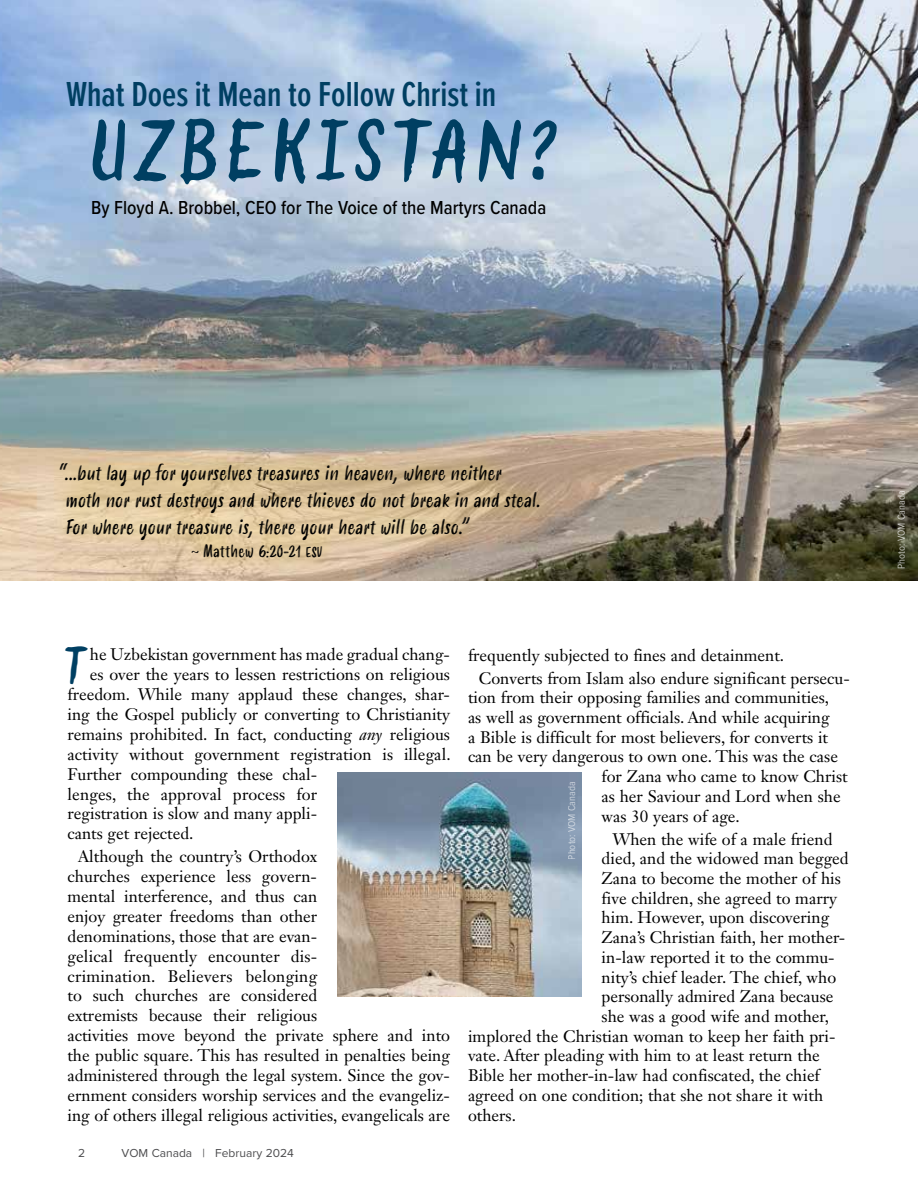
<style>
.page{position:relative;width:918px;height:1188px;background:#fff}
.page>*{position:absolute;margin:0;border:0;box-sizing:border-box;transform-origin:0 0}
.t1{font:84px "Lullabies Text";color:#003f62}
.t2{font:49.8px "Lullabies Text";color:#003f62}
.t3{font:600 36px "Proxima Nova Ex Cn";color:#003f62}
.t4{font:italic 19.5px/27px "Smoothy";letter-spacing:.01em;color:#000}
.t5{font:500 19.5px "Proxima Nova Cond";color:#000}
.t6{font:16.5px/19.8px "Janson Text LT Std";color:#000}
.t7{font:16.5px "Smoothy";letter-spacing:.015em;color:#000}
.t8{font:12px "Proxima Nova";color:#4d4d4f}
.t9{font:10.5px "Proxima Nova Cond";color:#fff}
.s1{font-size:13.5px}
.s2{font-style:italic}
</style>
<div class="page">
<img style="left:0;top:0;width:918px;height:580px">
<div style="left:43px;top:446px;width:513px;height:130px;background:#d2bd56;opacity:.75"></div>
<img style="left:338px;top:772px;width:243px;height:225px">
<h3 class="t3" style="left:66px;top:68px;width:432px">What Does it Mean to Follow Christ in</h3>
<h1 class="t1" style="left:84px;top:99px;width:474px">UZBEKISTAN?</h1>
<p class="t5" style="left:91px;top:193px;width:457px">By Floyd A. Brobbel, CEO for The Voice of the Martyrs Canada</p>
<p class="t4" style="left:65px;top:461px;width:477px;text-indent:-7px">“...but lay up for yourselves treasures in heaven, where neither moth nor rust destroys and where thieves do not break in and steal.<br>For where your treasure is, there your heart will be also.”</p>
<p class="t7" style="left:192px;top:540px;width:132px">~ Matthew 6:20-21 <span class="s1">ESV</span></p>
<h2 class="t2" style="left:60px;top:635px;width:28px">T</h2>
<p class="t6" style="left:90px;top:645px;width:362px">he Uzbekistan government has made gradual chang-</p>
<p class="t6" style="left:90px;top:665px;width:362px">es over the years to lessen restrictions on religious</p>
<p class="t6" style="left:68px;top:684px;width:384px">freedom. While many applaud these changes, shar-</p>
<p class="t6" style="left:67px;top:704px;width:384px">ing the Gospel publicly or converting to Christianity</p>
<p class="t6" style="left:67px;top:724px;width:384px">remains prohibited. In fact, conducting <span class="s2">any</span> religious</p>
<p class="t6" style="left:67px;top:744px;width:385px">activity without government registration is illegal.</p>
<p class="t6" style="left:67px;top:764px;width:251px">Further compounding these chal-</p>
<p class="t6" style="left:67px;top:784px;width:251px">lenges, the approval process for</p>
<p class="t6" style="left:67px;top:804px;width:251px">registration is slow and many appli-</p>
<p class="t6" style="left:67px;top:824px;width:128px">cants get rejected.</p>
<p class="t6" style="left:67px;top:847px;width:384px;text-indent:11px">Although the country’s Orthodox<br>churches experience less govern-<br>mental interference, and thus can<br>enjoy greater freedoms than other<br>denominations, those that are evan-<br>gelical frequently encounter dis-<br>crimination. Believers belonging<br>to such churches are considered<br>extremists because their religious<br>activities move beyond the private sphere and into the public square. This has resulted in penalties being administered through the legal system. Since the gov&shy;ernment considers worship services and the evangeliz&shy;ing of others illegal religious activities, evangelicals are</p>
<p class="t8" style="left:78px;top:1144px;width:9px">2</p>
<p class="t8" style="left:122px;top:1144px;width:174px">VOM Canada | February 2024</p>
<p class="t6" style="left:479px;top:643px;width:373px;line-height:23px;text-indent:-11px">frequently subjected to fines and detainment.<br>Converts from Islam also endure significant persecu-</p>
<p class="t6" style="left:468px;top:688px;width:363px">tion from their opposing families and communities,</p>
<p class="t6" style="left:468px;top:707px;width:363px">as well as government officials. And while acquiring</p>
<p class="t6" style="left:468px;top:727px;width:362px">a Bible is difficult for most believers, for converts it</p>
<p class="t6" style="left:468px;top:747px;width:371px">can be very dangerous to own one. This was the case</p>
<p class="t6" style="left:602px;top:766px;width:248px">for Zana who came to know Christ</p>
<p class="t6" style="left:602px;top:786px;width:241px">as her Saviour and Lord when she</p>
<p class="t6" style="left:602px;top:806px;width:140px">was 30 years of age.</p>
<p class="t6" style="left:612px;top:829px;width:222px">When the wife of a male friend</p>
<p class="t6" style="left:602px;top:848px;width:249px">died, and the widowed man begged</p>
<p class="t6" style="left:602px;top:868px;width:241px">Zana to become the mother of his</p>
<p class="t6" style="left:602px;top:888px;width:237px">five children, she agreed to marry</p>
<p class="t6" style="left:602px;top:908px;width:229px">him. However, upon discovering</p>
<p class="t6" style="left:602px;top:927px;width:245px">Zana’s Christian faith, her mother-</p>
<p class="t6" style="left:602px;top:947px;width:235px">in-law reported it to the commu-</p>
<p class="t6" style="left:602px;top:967px;width:236px">nity’s chief leader. The chief, who</p>
<p class="t6" style="left:602px;top:987px;width:233px">personally admired Zana because</p>
<p class="t6" style="left:602px;top:1006px;width:229px">she was a good wife and mother,</p>
<p class="t6" style="left:468px;top:1026px;width:369px">implored the Christian woman to keep her faith pri-</p>
<p class="t6" style="left:468px;top:1046px;width:353px">vate. After pleading with him to at least return the</p>
<p class="t6" style="left:468px;top:1065px;width:353px">Bible her mother-in-law had confiscated, the chief</p>
<p class="t6" style="left:468px;top:1085px;width:357px">agreed on one condition; that she not share it with</p>
<p class="t6" style="left:468px;top:1105px;width:49px">others.</p>
<p class="t9" style="left:564px;top:860px;width:80px;rotate:-90deg">Photo: VOM Canada</p>
<p class="t9" style="left:894px;top:569px;width:80px;rotate:-90deg">Photo: VOM Canada</p>
</div>
